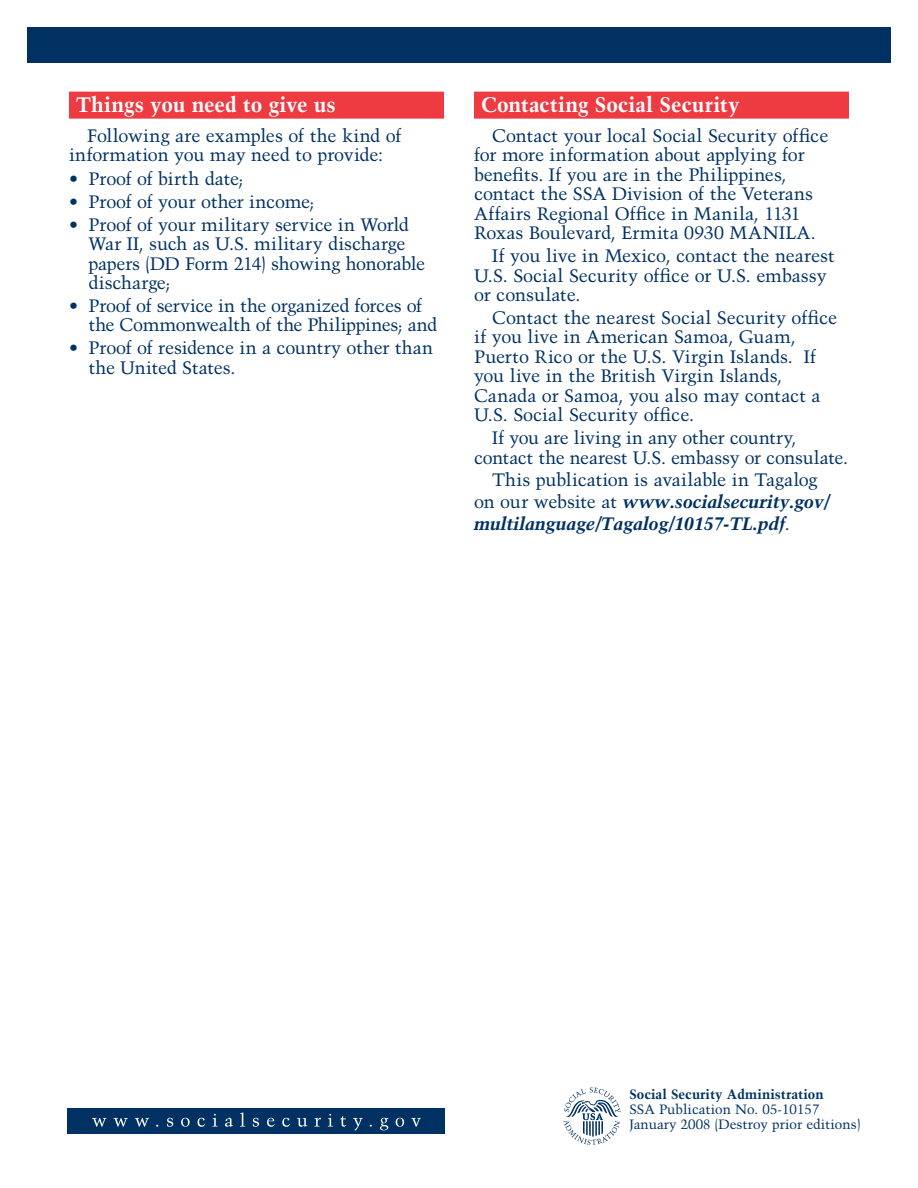
<style>
.page{position:relative;width:918px;height:1188px;background:#fff}
.page>*{position:absolute;margin:0;border:0;box-sizing:border-box;transform-origin:0 0}
.Header_1_CSS{font:700 21px "Trump Mediaeval";color:#fff}
.Header1_1line{font:700 21px "Trump Mediaeval";letter-spacing:-.005em;color:#fff}
.t1{font:18px/19.5px "Trump Mediaeval";letter-spacing:-.005em;color:#003163}
.t2{font:italic 700 18px/21.6px "Trump Mediaeval";letter-spacing:-.01em;color:#003163}
.t3{font:13.5px "Trump Mediaeval";color:#003163}
.t4{font:700 13.5px "Trump Mediaeval";color:#003163}
.s1{font-weight:400;font-style:normal}
</style>
<div class="page">
<div style="left:27px;top:27px;width:864px;height:35px;background:#003163"></div>
<svg style="left:564px;top:1087px;width:57px;height:58px"></svg>
<div style="left:68px;top:1109px;width:378px;height:25px;background:#003163"></div>
<svg style="left:92px;top:1112px;width:329px;height:19px"></svg>
<div style="left:69px;top:92px;width:375px;height:27px;background:#ee3a41"></div>
<div style="left:474px;top:92px;width:375px;height:27px;background:#ee3a41"></div>
<p class="Header1_1line" style="left:76px;top:91px;width:262px">Things you need to give us</p>
<p class="t1" style="left:69px;top:126px;width:334px;text-indent:18px">Following are examples of the kind of information you may need to provide:</p>
<p class="t1" style="left:69px;top:169px;width:176px">• Proof of birth date;</p>
<p class="t1" style="left:69px;top:192px;width:247px">• Proof of your other income;</p>
<p class="t1" style="left:88px;top:214px;width:338px;text-indent:-19px">• Proof of your military service in World<br>War II, such as U.S. military discharge papers (DD Form 214) showing honorable discharge;</p>
<p class="t1" style="left:88px;top:296px;width:350px;text-indent:-19px">• Proof of service in the organized forces of the Commonwealth of the Philippines; and</p>
<p class="t1" style="left:88px;top:338px;width:346px;text-indent:-19px">• Proof of residence in a country other than the United States.</p>
<p class="Header_1_CSS" style="left:481px;top:91px;width:261px">Contacting Social Security</p>
<p class="t1" style="left:474px;top:126px;width:356px;text-indent:18px">Contact your local Social Security office for more information about applying for benefits. If you are in the Philippines, contact the SSA Division of the Veterans Affairs Regional Office in Manila, 1131<br>Roxas Boulevard, Ermita 0930 MANILA.</p>
<p class="t1" style="left:474px;top:246px;width:362px;text-indent:18px">If you live in Mexico, contact the nearest<br>U.S. Social Security office or U.S. embassy or consulate.</p>
<p class="t1" style="left:474px;top:308px;width:365px;text-indent:18px">Contact the nearest Social Security office if you live in American Samoa, Guam, Puerto Rico or the U.S. Virgin Islands. If you live in the British Virgin Islands, Canada or Samoa, you also may contact a U.S. Social Security office.</p>
<p class="t1" style="left:474px;top:428px;width:376px;text-indent:18px">If you are living in any other country, contact the nearest U.S. embassy or consulate.</p>
<p class="t2" style="left:474px;top:469px;width:357px;text-indent:18px"><span class="s1">This publication is available in Tagalog on our website at</span> www.socialsecurity.gov/ multilanguage/Tagalog/10157-TL.pdf<span class="s1">.</span></p>
<p class="t4" style="left:629px;top:1086px;width:196px">Social Security Administration</p>
<p class="t3" style="left:629px;top:1101px;width:192px">SSA Publication No. 05-10157</p>
<p class="t3" style="left:629px;top:1116px;width:233px">January 2008 (Destroy prior editions)</p>
</div>
